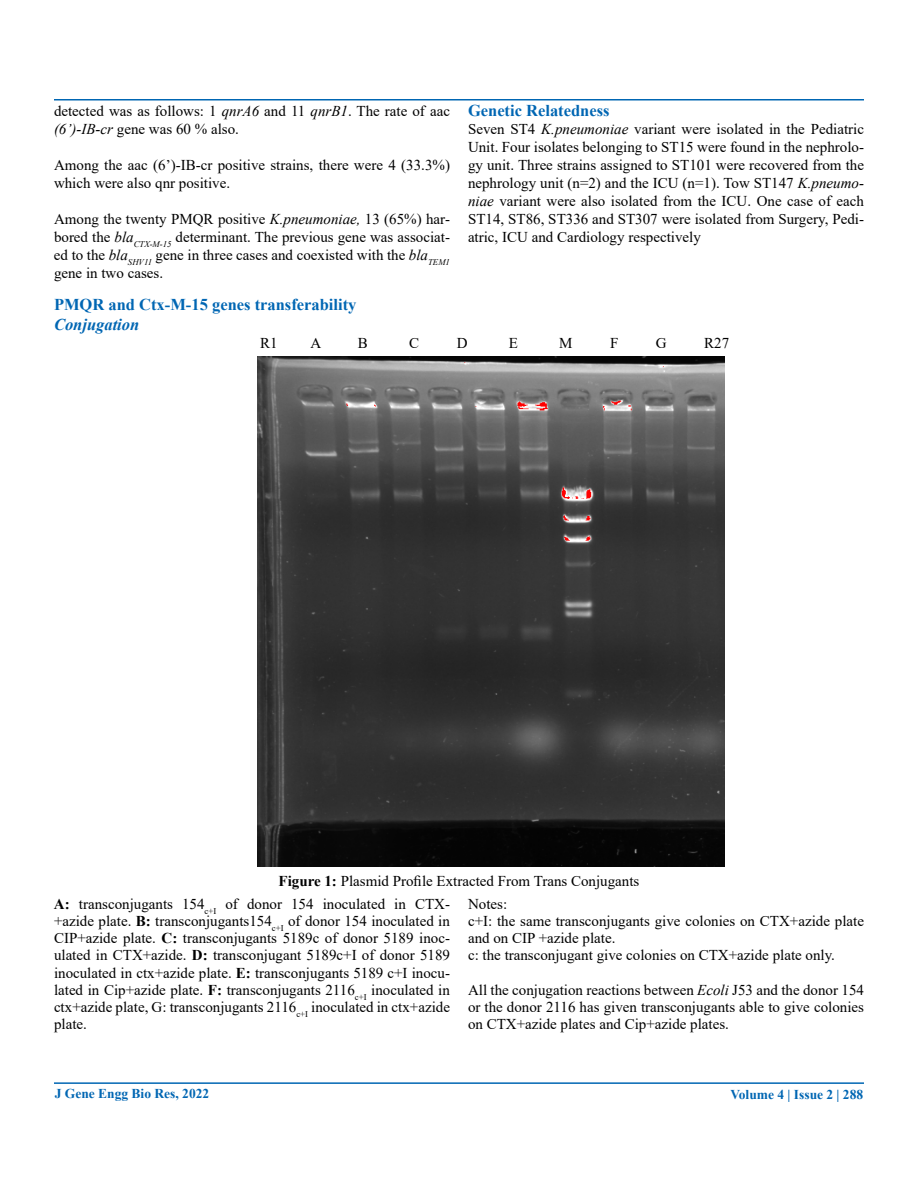
<style>
.page{position:relative;width:918px;height:1188px;background:#fff}
.page>*{position:absolute;margin:0;border:0;box-sizing:border-box;transform-origin:0 0}
.t1{font:700 16.5px "Times New Roman";color:#0066b3}
.t2{font:italic 700 16.5px "Times New Roman";color:#0066b3}
.t3{font:15px/18px "Times New Roman";color:#000}
.t4{font:700 13.5px "Times New Roman";color:#0066b3}
.s1{font-style:italic}
.s2{font-weight:700}
</style>
<div class="page">
<hr style="left:54px;top:99px;width:810px;height:1px;background:#0066b3">
<hr style="left:54px;top:1082px;width:810px;height:2px;background:#0066b3">
<img style="left:257px;top:356px;width:468px;height:511px">
<p class="t3" style="left:54px;top:101px;width:398px">detected was as follows: 1 <span class="s1">qnrA6</span> and 11 <span class="s1">qnrB1</span>. The rate of aac <span class="s1">(6’)-IB-cr</span> gene was 60 % also.</p>
<p class="t3" style="left:54px;top:155px;width:398px">Among the aac (6’)-IB-cr positive strains, there were 4 (33.3%) which were also qnr positive.</p>
<p class="t3" style="left:54px;top:209px;width:398px;text-align:justify">Among the twenty PMQR positive <span class="s1">K.pneumoniae,</span> 13 (65%) har&shy;bored the <span class="s1">bla</span><sub>CTX-M-15</sub> determinant. The previous gene was associat&shy;ed to the <span class="s1">bla</span><sub>SHV11</sub> gene in three cases and coexisted with the <span class="s1">bla</span><sub>TEM1 </sub>gene in two cases.</p>
<p class="t1" style="left:468px;top:99px;width:143px">Genetic Relatedness</p>
<p class="t3" style="left:468px;top:120px;width:398px;text-align:justify">Seven ST4 <span class="s1">K.pneumoniae</span> variant were isolated in the Pediatric Unit. Four isolates belonging to ST15 were found in the nephrolo&shy;gy unit. Three strains assigned to ST101 were recovered from the nephrology unit (n=2) and the ICU (n=1). Tow ST147 <span class="s1">K.pneumo&shy;niae</span> variant were also isolated from the ICU. One case of each ST14, ST86, ST336 and ST307 were isolated from Surgery, Pedi&shy;atric, ICU and Cardiology respectively</p>
<p class="t1" style="left:54px;top:293px;width:304px">PMQR and Ctx-M-15 genes transferability</p>
<p class="t2" style="left:54px;top:313px;width:87px">Conjugation</p>
<p class="t3" style="left:260px;top:333px;width:19px">R1</p>
<p class="t3" style="left:310px;top:333px;width:12px">A</p>
<p class="t3" style="left:358px;top:333px;width:12px">B</p>
<p class="t3" style="left:409px;top:333px;width:12px">C</p>
<p class="t3" style="left:457px;top:333px;width:12px">D</p>
<p class="t3" style="left:509px;top:333px;width:11px">E</p>
<p class="t3" style="left:559px;top:333px;width:15px">M</p>
<p class="t3" style="left:610px;top:333px;width:10px">F</p>
<p class="t3" style="left:656px;top:333px;width:12px">G</p>
<p class="t3" style="left:704px;top:333px;width:27px">R27</p>
<p class="t3" style="left:54px;top:869px;width:587px;line-height:22.5px;text-indent:225px"><span class="s2">Figure 1:</span> Plasmid Profile Extracted From Trans Conjugants<br><span class="s2">A:</span> transconjugants 154<sub>c+I</sub> of donor 154 inoculated in CTX-</p>
<p class="t3" style="left:54px;top:912px;width:398px;line-height:17.2px;text-align:justify">+azide plate. <span class="s2">B:</span> transconjugants154<sub>c+I</sub> of donor 154 inoculated in CIP+azide plate. <span class="s2">C:</span> transconjugants 5189c of donor 5189 inoc&shy;ulated in CTX+azide. <span class="s2">D:</span> transconjugant 5189c+I of donor 5189 inoculated in ctx+azide plate. <span class="s2">E:</span> transconjugants 5189 c+I inocu&shy;lated in Cip+azide plate. <span class="s2">F:</span> transconjugants 2116<sub>c+I</sub> inoculated in ctx+azide plate, G: transconjugants 2116<sub>c+I</sub> inoculated in ctx+azide plate.</p>
<p class="t3" style="left:468px;top:894px;width:398px;line-height:17.2px">Notes:<br>c+I: the same transconjugants give colonies on CTX+azide plate and on CIP +azide plate.<br>c: the transconjugant give colonies on CTX+azide plate only.</p>
<p class="t3" style="left:468px;top:981px;width:398px;line-height:17.2px;text-align:justify">All the conjugation reactions between <span class="s1">Ecoli</span> J53 and the donor 154 or the donor 2116 has given transconjugants able to give colonies on CTX+azide plates and Cip+azide plates.</p>
<p class="t4" style="left:55px;top:1084px;width:156px">J Gene Engg Bio Res, 2022</p>
<p class="t4" style="left:730px;top:1085px;width:134px">Volume 4 | Issue 2 | 288</p>
</div>
